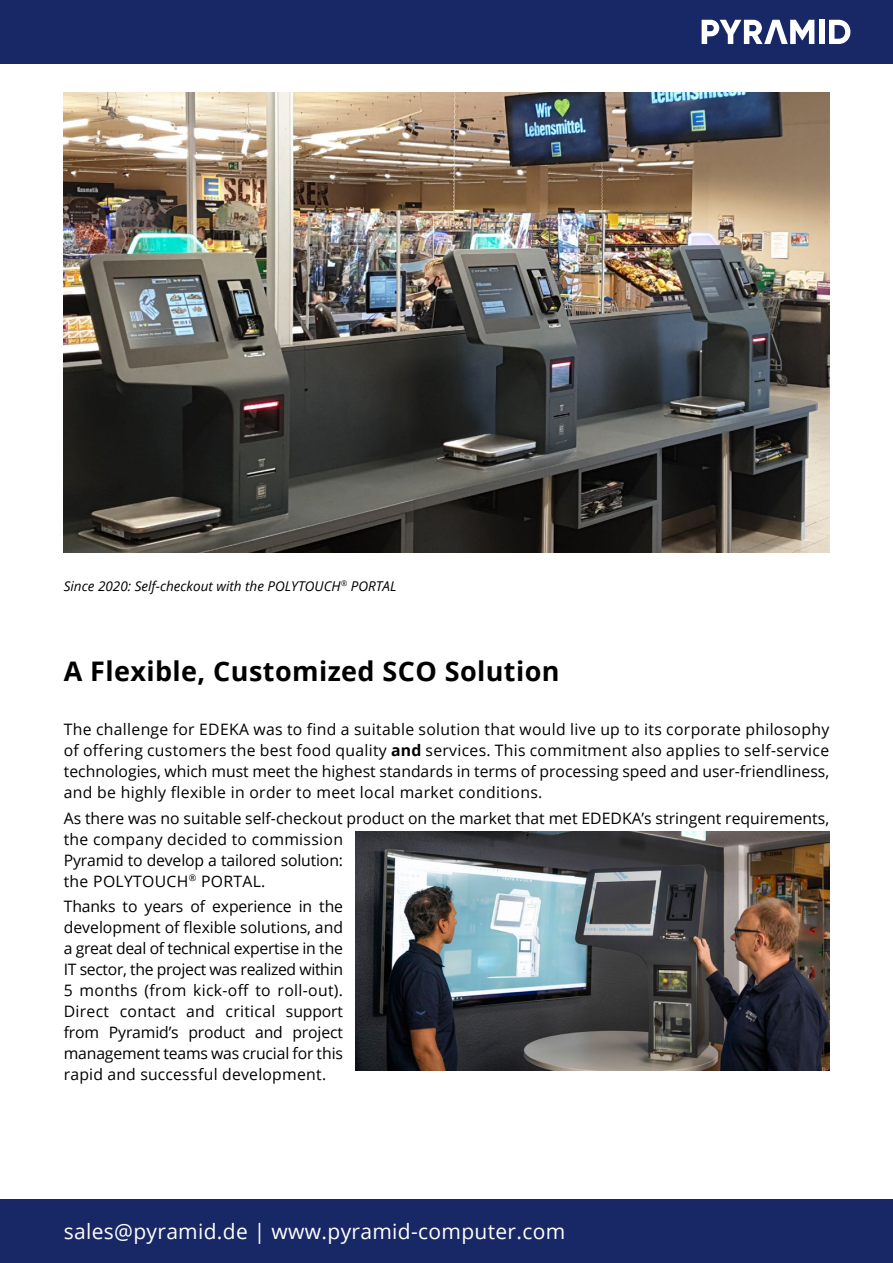
<style>
.page{position:relative;width:893px;height:1263px;background:#fff}
.page>*{position:absolute;margin:0;border:0;box-sizing:border-box;transform-origin:0 0}
.t1{font:700 27px "Open Sans";letter-spacing:.015em;color:#000}
.t2{font:21px "Open Sans";letter-spacing:.015em;color:#fff}
.t3{font:15.75px/21px "Open Sans";color:#000;text-align:justify}
.t4{font:italic 13.5px "Open Sans";color:#000}
.s1{font-weight:700}
</style>
<div class="page">
<div style="left:0;top:1199px;width:893px;height:64px;background:#182866"></div>
<div style="left:0;top:0;width:893px;height:64px;background:#182866"></div>
<svg style="left:702px;top:20px;width:112px;height:24px"></svg>
<div style="left:819px;top:20px;width:5px;height:24px;background:#fff"></div>
<svg style="left:829px;top:20px;width:21px;height:24px"></svg>
<img style="left:64px;top:92px;width:765px;height:461px">
<img style="left:356px;top:831px;width:473px;height:239px">
<p class="t4" style="left:64px;top:576px;width:334px">Since 2020: Self-checkout with the POLYTOUCH<sup>®</sup> PORTAL</p>
<h1 class="t1" style="left:64px;top:652px;width:497px">A Flexible, Customized SCO Solution</h1>
<p class="t3" style="left:64px;top:719px;width:767px">The challenge for EDEKA was to find a suitable solution that would live up to its corporate philosophy of offering customers the best food quality <span class="s1">and</span> services. This commitment also applies to self-service technologies, which must meet the highest standards in terms of processing speed and user-friendliness, and be highly flexible in order to meet local market conditions.</p>
<p class="t3" style="left:64px;top:807px;width:767px;text-align:left">As there was no suitable self-checkout product on the market that met EDEDKA’s stringent requirements, the company decided to commission<br>Pyramid to develop a tailored solution:<br>the POLYTOUCH<sup>®</sup> PORTAL.</p>
<p class="t3" style="left:64px;top:895px;width:281px">Thanks to years of experience in the development of flexible solutions, and a great deal of technical expertise in the IT sector, the project was realized within 5 months (from kick-off to roll-out).<br>Direct contact and critical support from Pyramid’s product and project management teams was crucial for this rapid and successful development.</p>
<h2 class="t2" style="left:64px;top:1217px;width:503px">sales@pyramid.de | www.pyramid-computer.com</h2>
</div>
